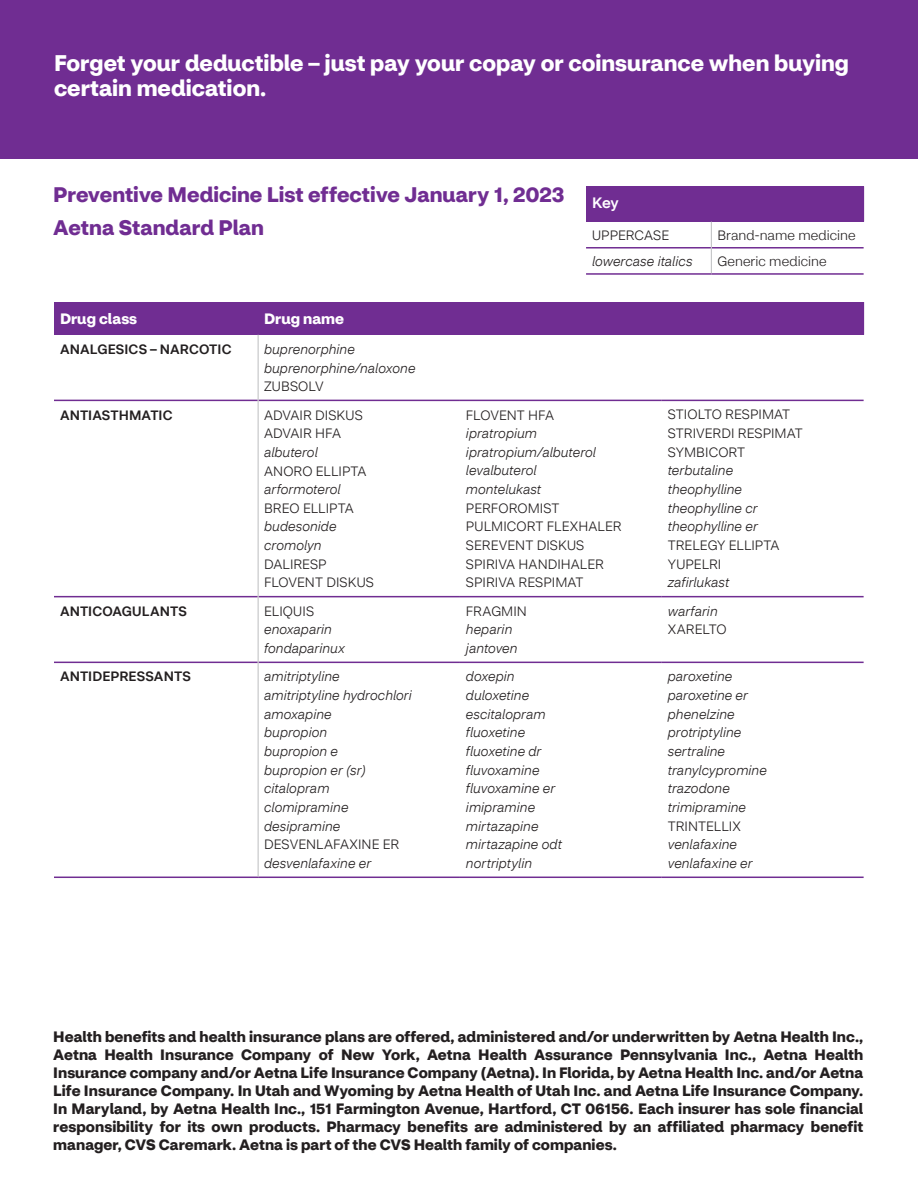
<style>
.page{position:relative;width:918px;height:1188px;background:#fff}
.page>*{position:absolute;margin:0;border:0;box-sizing:border-box;transform-origin:0 0}
.t1{font:700 22.5px/25.5px "CVS Health Sans";color:#fff}
.t2{font:700 21px/33px "CVS Health Sans";color:#702d92}
.t3{font:700 15px/18px "CVS Health Sans";letter-spacing:.005em;color:#231f20;text-align:justify}
.t4{font:700 15px "CVS Health Sans";color:#fff}
.t5{font:500 15px "CVS Health Sans";color:#fff}
.t6{font:italic 300 13.5px/18.6px "CVS Health Sans";letter-spacing:.005em;color:#231f20}
.t7{font:300 13.5px/18.6px "CVS Health Sans";color:#231f20}
.t8{font:500 13.5px "CVS Health Sans";letter-spacing:.005em;color:#231f20}
.s1{font-style:normal}
.s2{font-style:italic}
</style>
<div class="page">
<div style="left:586px;top:186px;width:278px;height:36px;background:#702d92"></div>
<hr style="left:586px;top:247px;width:125px;height:2px;background:#702d92">
<hr style="left:586px;top:273px;width:125px;height:2px;background:#702d92">
<hr style="left:712px;top:247px;width:152px;height:2px;background:#702d92">
<hr style="left:711px;top:273px;width:153px;height:2px;background:#702d92">
<svg style="left:711px;top:222px;width:1px;height:51px"></svg>
<div style="left:54px;top:302px;width:204px;height:33px;background:#702d92"></div>
<div style="left:258px;top:302px;width:606px;height:33px;background:#702d92"></div>
<hr style="left:54px;top:400px;width:204px;height:1px;background:#702d92">
<hr style="left:54px;top:596px;width:204px;height:1px;background:#702d92">
<hr style="left:54px;top:662px;width:204px;height:1px;background:#702d92">
<hr style="left:54px;top:877px;width:204px;height:1px;background:#702d92">
<hr style="left:258px;top:400px;width:202px;height:1px;background:#702d92">
<hr style="left:460px;top:400px;width:202px;height:1px;background:#702d92">
<hr style="left:662px;top:400px;width:202px;height:1px;background:#702d92">
<hr style="left:258px;top:596px;width:202px;height:1px;background:#702d92">
<hr style="left:460px;top:596px;width:202px;height:1px;background:#702d92">
<hr style="left:662px;top:596px;width:202px;height:1px;background:#702d92">
<hr style="left:258px;top:662px;width:202px;height:1px;background:#702d92">
<hr style="left:460px;top:662px;width:202px;height:1px;background:#702d92">
<hr style="left:662px;top:662px;width:202px;height:1px;background:#702d92">
<hr style="left:258px;top:877px;width:202px;height:1px;background:#702d92">
<hr style="left:460px;top:877px;width:202px;height:1px;background:#702d92">
<hr style="left:662px;top:877px;width:202px;height:1px;background:#702d92">
<hr style="left:258px;top:335px;width:1px;height:65px;background:#bcbdc0">
<hr style="left:258px;top:400px;width:1px;height:197px;background:#bcbdc0">
<hr style="left:258px;top:597px;width:1px;height:65px;background:#bcbdc0">
<hr style="left:258px;top:662px;width:1px;height:215px;background:#bcbdc0">
<div style="left:0;top:0;width:918px;height:158px;background:#702d92"></div>
<p class="t1" style="left:54px;top:50px;width:796px">Forget your deductible – just pay your copay or coinsurance when buying certain medication.</p>
<h2 class="t2" style="left:53px;top:178px;width:513px">Preventive Medicine List effective January 1, 2023<br>Aetna Standard Plan</h2>
<p class="t5" style="left:592px;top:194px;width:28px">Key</p>
<p class="t7" style="left:592px;top:226px;width:79px">UPPERCASE</p>
<p class="t7" style="left:717px;top:226px;width:140px">Brand-name medicine</p>
<p class="t6" style="left:592px;top:252px;width:102px">lowercase italics</p>
<p class="t7" style="left:717px;top:252px;width:111px">Generic medicine</p>
<p class="t4" style="left:60px;top:309px;width:79px">Drug class</p>
<p class="t4" style="left:264px;top:309px;width:81px">Drug name</p>
<p class="t8" style="left:60px;top:341px;width:173px">ANALGESICS – NARCOTIC</p>
<p class="t6" style="left:264px;top:340px;width:153px">buprenorphine buprenorphine/naloxone<br><span class="s1">ZUBSOLV</span></p>
<p class="t8" style="left:60px;top:406px;width:114px">ANTIASTHMATIC</p>
<p class="t7" style="left:264px;top:406px;width:111px">ADVAIR DISKUS<br>ADVAIR HFA <span class="s2">albuterol<br></span>ANORO ELLIPTA <span class="s2">arformoterol<br></span>BREO ELLIPTA <span class="s2">budesonide cromolyn<br></span>DALIRESP<br>FLOVENT DISKUS</p>
<p class="t7" style="left:466px;top:406px;width:157px">FLOVENT HFA <span class="s2">ipratropium ipratropium/albuterol levalbuterol<br>montelukast<br></span>PERFOROMIST<br>PULMICORT FLEXHALER<br>SEREVENT DISKUS<br>SPIRIVA HANDIHALER<br>SPIRIVA RESPIMAT</p>
<p class="t7" style="left:668px;top:406px;width:137px">STIOLTO RESPIMAT<br>STRIVERDI RESPIMAT<br>SYMBICORT <span class="s2">terbutaline theophylline theophylline cr theophylline er<br></span>TRELEGY ELLIPTA<br>YUPELRI<br><span class="s2">zafirlukast</span></p>
<p class="t8" style="left:60px;top:603px;width:128px">ANTICOAGULANTS</p>
<p class="t6" style="left:264px;top:602px;width:83px"><span class="s1">ELIQUIS </span>enoxaparin fondaparinux</p>
<p class="t6" style="left:466px;top:602px;width:63px"><span class="s1">FRAGMIN </span>heparin jantoven</p>
<p class="t6" style="left:668px;top:602px;width:60px">warfarin<br><span class="s1">XARELTO</span></p>
<p class="t8" style="left:60px;top:668px;width:132px">ANTIDEPRESSANTS</p>
<p class="t6" style="left:264px;top:667px;width:149px">amitriptyline amitriptyline hydrochlori amoxapine<br>bupropion<br>bupropion e<br>bupropion er (sr) citalopram clomipramine desipramine<br><span class="s1">DESVENLAFAXINE ER </span>desvenlafaxine er</p>
<p class="t6" style="left:466px;top:667px;width:97px">doxepin duloxetine escitalopram fluoxetine fluoxetine dr fluvoxamine fluvoxamine er imipramine mirtazapine mirtazapine odt nortriptylin</p>
<p class="t6" style="left:668px;top:667px;width:101px">paroxetine paroxetine er phenelzine protriptyline sertraline tranylcypromine trazodone trimipramine<br><span class="s1">TRINTELLIX </span>venlafaxine venlafaxine er</p>
<p class="t3" style="left:53px;top:1028px;width:812px">Health benefits and health insurance plans are offered, administered and/or underwritten by Aetna Health Inc., Aetna Health Insurance Company of New York, Aetna Health Assurance Pennsylvania Inc., Aetna Health Insurance company and/or Aetna Life Insurance Company (Aetna). In Florida, by Aetna Health Inc. and/or Aetna Life Insurance Company. In Utah and Wyoming by Aetna Health of Utah Inc. and Aetna Life Insurance Company.<br>In Maryland, by Aetna Health Inc., 151 Farmington Avenue, Hartford, CT 06156. Each insurer has sole financial responsibility for its own products. Pharmacy benefits are administered by an affiliated pharmacy benefit manager, CVS Caremark. Aetna is part of the CVS Health family of companies.</p>
</div>
